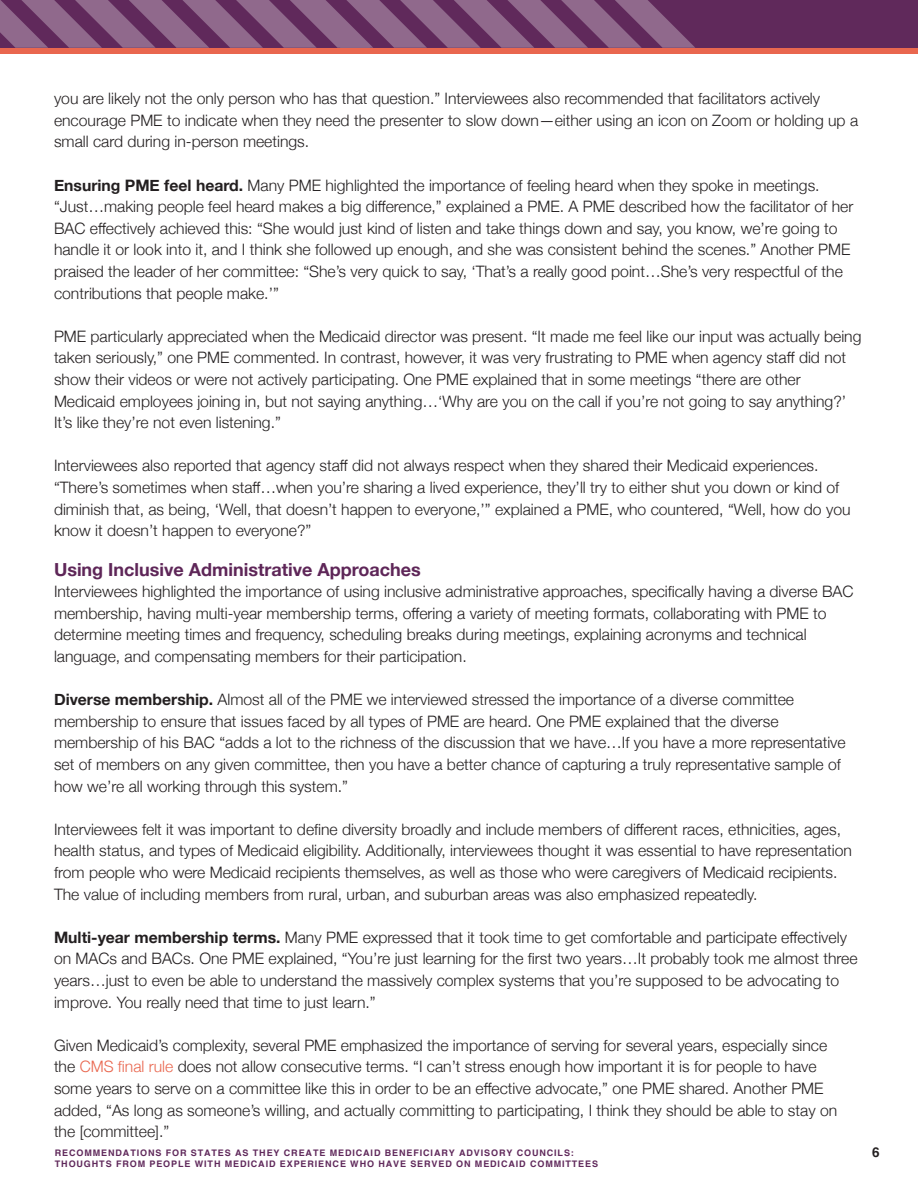
<style>
.page{position:relative;width:918px;height:1188px;background:#fff}
.page>*{position:absolute;margin:0;border:0;box-sizing:border-box;transform-origin:0 0}
.t1{font:700 18px "Helvetica Neue";color:#5e2658}
.t2{font:300 15.75px/21.6px "Helvetica Neue";color:#231f20}
.t3{font:700 13.5px "Helvetica";color:#231f20}
.t4{font:700 9px "Helvetica";letter-spacing:.1em;color:#60295b}
.s1{font-weight:700}
.s2{color:#e9674f}
</style>
<div class="page">
<div style="left:0;top:0;width:918px;height:49px;background:#60295b"></div>
<div style="left:0;top:48px;width:918px;height:5px;background:#e9674f"></div>
<svg style="left:0;top:0;width:695px;height:48px"></svg>
<p class="t2" style="left:54px;top:87px;width:806px">you are likely not the only person who has that question.” Interviewees also recommended that facilitators actively encourage PME to indicate when they need the presenter to slow down—either using an icon on Zoom or holding up a small card during in-person meetings.</p>
<p class="t2" style="left:54px;top:173px;width:801px"><span class="s1">Ensuring PME feel heard.</span> Many PME highlighted the importance of feeling heard when they spoke in meetings. “Just…making people feel heard makes a big difference,” explained a PME. A PME described how the facilitator of her BAC effectively achieved this: “She would just kind of listen and take things down and say, you know, we’re going to handle it or look into it, and I think she followed up enough, and she was consistent behind the scenes.” Another PME praised the leader of her committee: “She’s very quick to say, ‘That’s a really good point…She’s very respectful of the contributions that people make.’”</p>
<p class="t2" style="left:54px;top:324px;width:809px">PME particularly appreciated when the Medicaid director was present. “It made me feel like our input was actually being taken seriously,” one PME commented. In contrast, however, it was very frustrating to PME when agency staff did not show their videos or were not actively participating. One PME explained that in some meetings “there are other Medicaid employees joining in, but not saying anything…‘Why are you on the call if you’re not going to say anything?’ It’s like they’re not even listening.”</p>
<p class="t2" style="left:54px;top:454px;width:798px">Interviewees also reported that agency staff did not always respect when they shared their Medicaid experiences. “There’s sometimes when staff…when you’re sharing a lived experience, they’ll try to either shut you down or kind of diminish that, as being, ‘Well, that doesn’t happen to everyone,’” explained a PME, who countered, “Well, how do you know it doesn’t happen to everyone?”</p>
<p class="t1" style="left:54px;top:555px;width:368px">Using Inclusive Administrative Approaches</p>
<p class="t2" style="left:54px;top:580px;width:801px">Interviewees highlighted the importance of using inclusive administrative approaches, specifically having a diverse BAC membership, having multi-year membership terms, offering a variety of meeting formats, collaborating with PME to determine meeting times and frequency, scheduling breaks during meetings, explaining acronyms and technical language, and compensating members for their participation.</p>
<p class="t2" style="left:54px;top:688px;width:793px"><span class="s1">Diverse membership.</span> Almost all of the PME we interviewed stressed the importance of a diverse committee membership to ensure that issues faced by all types of PME are heard. One PME explained that the diverse membership of his BAC “adds a lot to the richness of the discussion that we have…If you have a more representative set of members on any given committee, then you have a better chance of capturing a truly representative sample of how we’re all working through this system.”</p>
<p class="t2" style="left:54px;top:817px;width:799px">Interviewees felt it was important to define diversity broadly and include members of different races, ethnicities, ages, health status, and types of Medicaid eligibility. Additionally, interviewees thought it was essential to have representation from people who were Medicaid recipients themselves, as well as those who were caregivers of Medicaid recipients.<br>The value of including members from rural, urban, and suburban areas was also emphasized repeatedly.</p>
<p class="t2" style="left:54px;top:925px;width:805px"><span class="s1">Multi-year membership terms.</span> Many PME expressed that it took time to get comfortable and participate effectively on MACs and BACs. One PME explained, “You’re just learning for the first two years…It probably took me almost three years…just to even be able to understand the massively complex systems that you’re supposed to be advocating to improve. You really need that time to just learn.”</p>
<p class="t2" style="left:54px;top:1033px;width:785px">Given Medicaid’s complexity, several PME emphasized the importance of serving for several years, especially since the <span class="s2">CMS final rule</span> does not allow consecutive terms. “I can’t stress enough how important it is for people to have some years to serve on a committee like this in order to be an effective advocate,” one PME shared. Another PME added, “As long as someone’s willing, and actually committing to participating, I think they should be able to stay on the [committee].”</p>
<p class="t4" style="left:55px;top:1148px;width:521px">RECOMMENDATIONS FOR STATES AS THEY CREATE MEDICAID BENEFICIARY ADVISORY COUNCILS:</p>
<p class="t3" style="left:872px;top:1144px;width:9px">6</p>
<p class="t4" style="left:55px;top:1158px;width:545px">THOUGHTS FROM PEOPLE WITH MEDICAID EXPERIENCE WHO HAVE SERVED ON MEDICAID COMMITTEES</p>
</div>
